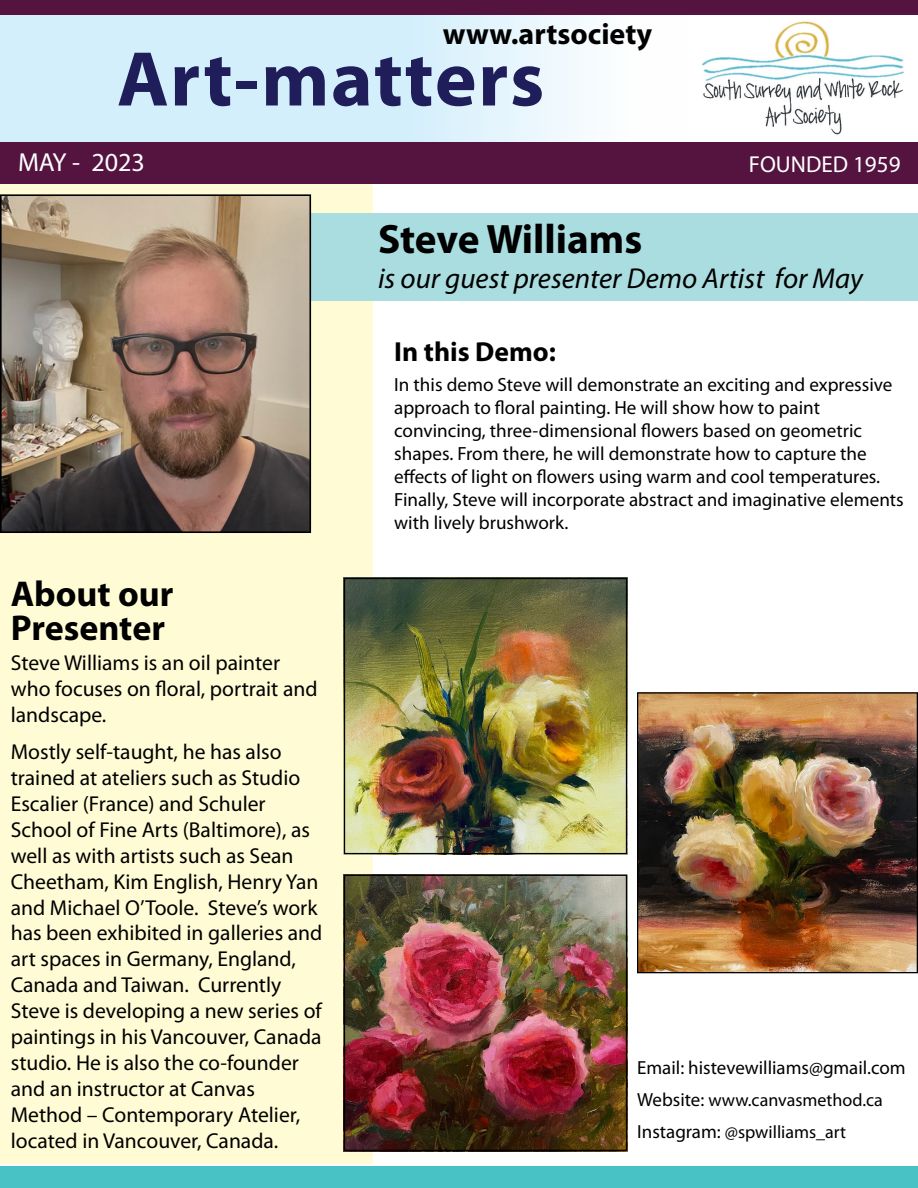
<style>
.page{position:relative;width:918px;height:1188px;background:#fff}
.page>*{position:absolute;margin:0;border:0;box-sizing:border-box;transform-origin:0 0}
.t1{font:700 78.3px "Myriad Pro";letter-spacing:.02em;color:#1f1d5a}
.t2{font:700 41.25px "Myriad Pro";color:#000}
.t3{font:700 36px/34.2px "Myriad Pro";color:#000}
.t4{font:700 30px "Myriad Pro";color:#000}
.t5{font:italic 28.8px "Myriad Pro";color:#000}
.t6{font:700 27.6px "Myriad Pro";color:#000}
.t7{font:26.1px "Myriad Pro";color:#fff}
.t8{font:23.1px "Myriad Pro";color:#fff}
.t9{font:21.6px/26px "Myriad Pro";color:#000}
.t10{font:19.2px/23px "Myriad Pro";color:#000}
.t11{font:18.9px "Myriad Pro";color:#000}
.t12{font:18px "Myriad Pro";color:#000}
.s1{font-size:18.9px}
</style>
<div class="page">
<div style="left:0;top:178px;width:373px;height:985px;background:#fffcd5"></div>
<svg style="left:0;top:14px;width:688px;height:128px;fill:#d4effc"></svg>
<div style="left:0;top:142px;width:918px;height:42px;background:#551340"></div>
<div style="left:0;top:0;width:918px;height:14px;background:#551340"></div>
<img style="left:702px;top:21px;width:202px;height:114px">
<div style="left:85px;top:213px;width:833px;height:88px;background:#aadddf"></div>
<img style="left:3px;top:197px;width:305px;height:333px">
<div style="left:0;top:194px;width:311px;height:339px;border:2px solid #000"></div>
<img style="left:346px;top:580px;width:279px;height:272px">
<div style="left:344px;top:578px;width:283px;height:276px;border:1px solid #000"></div>
<img style="left:346px;top:877px;width:279px;height:272px">
<div style="left:344px;top:875px;width:283px;height:276px;border:1px solid #000"></div>
<img style="left:639px;top:694px;width:277px;height:277px">
<div style="left:637px;top:692px;width:281px;height:281px;border:1px solid #000"></div>
<div style="left:0;top:1166px;width:918px;height:22px;background:#48c2c5"></div>
<p class="t4" style="left:443px;top:14px;width:211px">www.artsociety</p>
<p class="t1" style="left:117px;top:28px;width:429px">Art-matters</p>
<p class="t7" style="left:18px;top:147px;width:128px">MAY - 2023</p>
<p class="t8" style="left:749px;top:150px;width:153px">FOUNDED 1959</p>
<p class="t2" style="left:378px;top:212px;width:266px">Steve Williams</p>
<p class="t5" style="left:378px;top:260px;width:486px">is our guest presenter Demo Artist for May</p>
<p class="t3" style="left:11px;top:576px;width:164px">About our<br>Presenter</p>
<p class="t9" style="left:11px;top:650px;width:308px">Steve Williams is an oil painter who focuses on floral, portrait and landscape.</p>
<p class="t9" style="left:11px;top:738px;width:313px">Mostly self-taught, he has also trained at ateliers such as Studio<br>Escalier (France) and Schuler<br>School of Fine Arts (Baltimore), as well as with artists such as Sean<br>Cheetham, Kim English, Henry Yan and Michael O’Toole. Steve’s work has been exhibited in galleries and art spaces in Germany, England,<br>Canada and Taiwan. Currently<br>Steve is developing a new series of paintings in his Vancouver, Canada studio. He is also the co-founder and an instructor at Canvas<br>Method – Contemporary Atelier, located in Vancouver, Canada.</p>
<p class="t6" style="left:394px;top:334px;width:163px">In this Demo:</p>
<p class="t10" style="left:394px;top:373px;width:511px">In this demo Steve will demonstrate an exciting and expressive approach to floral painting. He will show how to paint convincing, three-dimensional flowers based on geometric shapes. From there, he will demonstrate how to capture the effects of light on flowers using warm and cool temperatures.<br>Finally, Steve will incorporate abstract and imaginative elements with lively brushwork.</p>
<p class="t11" style="left:637px;top:1056px;width:270px">Email: histevewilliams@gmail.com</p>
<p class="t12" style="left:637px;top:1089px;width:247px"><span class="s1">Website:</span> www.canvasmethod.ca</p>
<p class="t12" style="left:637px;top:1121px;width:211px"><span class="s1">Instagram:</span> @spwilliams_art</p>
</div>
